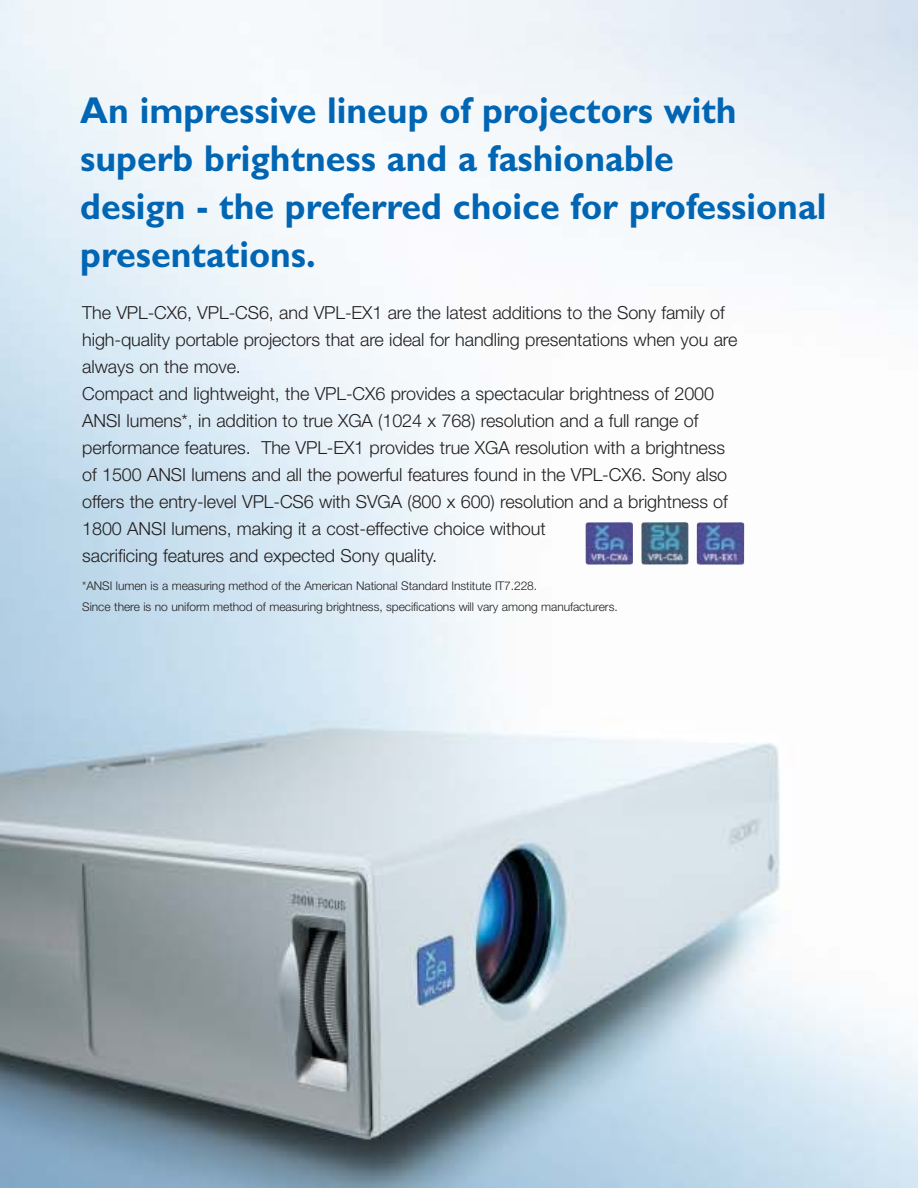
<style>
.page{position:relative;width:918px;height:1188px;background:#fff}
.page>*{position:absolute;margin:0;border:0;box-sizing:border-box;transform-origin:0 0}
.t1{font:700 37.5px/48px "Gill Sans";color:#0066b3;scale:.95 1}
.t2{font:300 18px/27px "Helvetica Neue";letter-spacing:-.005em;color:#231f1f}
.t3{font:300 12px/21.8px "Helvetica Neue";letter-spacing:-.005em;color:#231f1f}
</style>
<div class="page">
<img style="left:0;top:0;width:918px;height:1188px">
<img style="left:697px;top:522px;width:47px;height:43px">
<img style="left:641px;top:522px;width:48px;height:43px">
<img style="left:585px;top:522px;width:48px;height:43px">
<h1 class="t1" style="left:80px;top:90px;width:787px">An impressive lineup of projectors with superb brightness and a fashionable<br>design - the preferred choice for professional presentations.</h1>
<p class="t2" style="left:82px;top:301px;width:657px">The VPL-CX6, VPL-CS6, and VPL-EX1 are the latest additions to the Sony family of high-quality portable projectors that are ideal for handling presentations when you are always on the move.<br>Compact and lightweight, the VPL-CX6 provides a spectacular brightness of 2000<br>ANSI lumens*, in addition to true XGA (1024 x 768) resolution and a full range of performance features. The VPL-EX1 provides true XGA resolution with a brightness of 1500 ANSI lumens and all the powerful features found in the VPL-CX6. Sony also offers the entry-level VPL-CS6 with SVGA (800 x 600) resolution and a brightness of 1800 ANSI lumens, making it a cost-effective choice without<br>sacrificing features and expected Sony quality.</p>
<p class="t3" style="left:82px;top:576px;width:537px">*ANSI lumen is a measuring method of the American National Standard Institute IT7.228.<br>Since there is no uniform method of measuring brightness, specifications will vary among manufacturers.</p>
</div>
